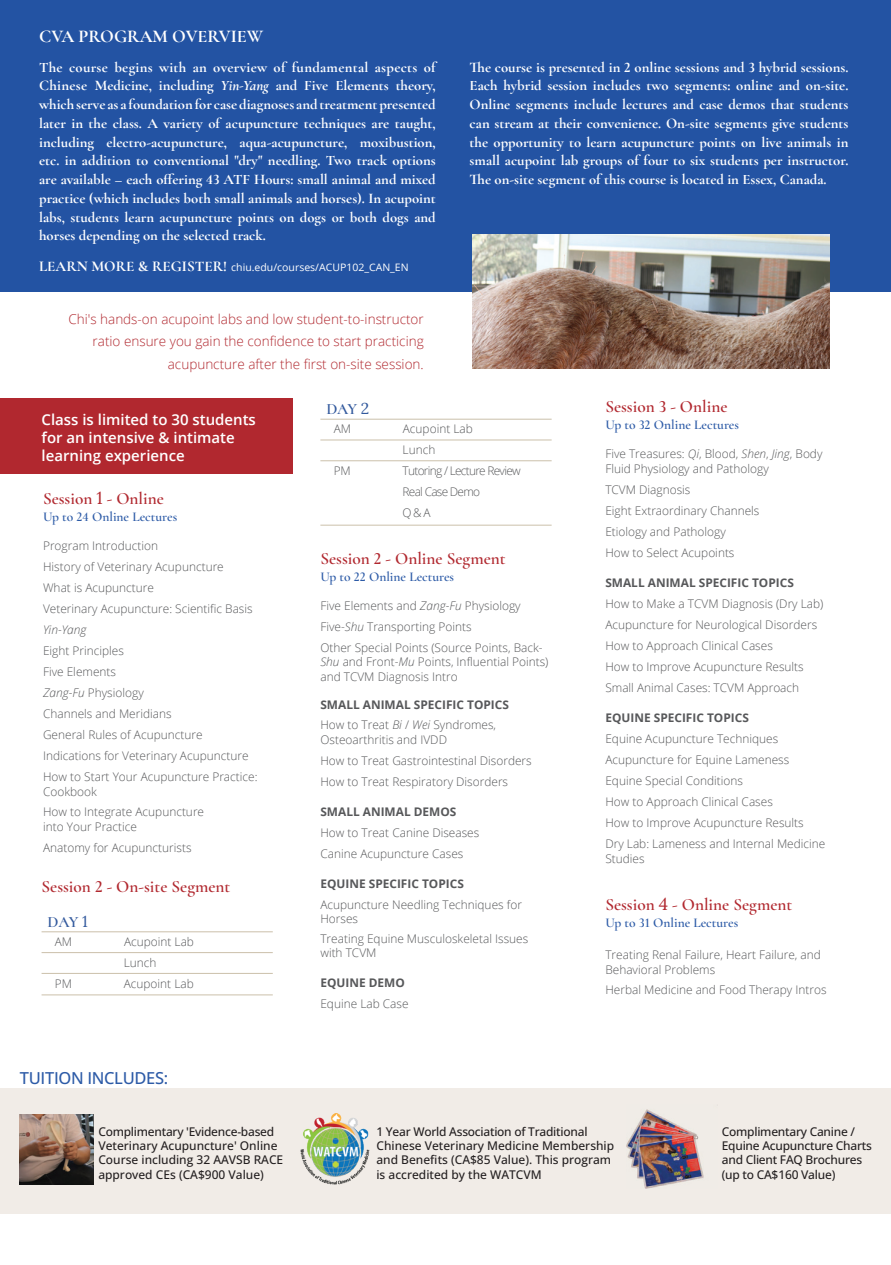
<style>
.page{position:relative;width:891px;height:1265px;background:#fff}
.page>*{position:absolute;margin:0;border:0;box-sizing:border-box;transform-origin:0 0}
.t1{font:700 18px "Cormorant Garamond";color:#fff}
.t2{font:600 17.25px "Cormorant Garamond";color:#b1282f}
.t3{font:500 16.5px "Open Sans";letter-spacing:-.02em;color:#2d5ba7}
.t4{font:600 15.75px "Cormorant Garamond";letter-spacing:-.035em;color:#32599d}
.t5{font:600 15px/18px "Open Sans";color:#fff}
.t6{font:700 14.7px/18.8px "Cormorant Garamond";color:#fff;text-align:justify}
.t7{font:300 13.5px/22.2px "Open Sans";color:#b1282f;text-align:right}
.t8{font:600 13.5px "Cormorant Garamond";color:#2d5ba7}
.t9{font:500 12px/14.4px "Open Sans";color:#231f20}
.t10{font:500 12px/14.4px "Open Sans";letter-spacing:-.02em;color:#231f20}
.t11{font:300 11.85px/21px "Open Sans";color:#57585a}
.t12{font:700 11.85px/20.2px "Open Sans";color:#57585a}
.t13{font:300 11.85px/21px "Open Sans";letter-spacing:-.06em;color:#57585a}
.t14{font:italic 300 11.85px "Open Sans";color:#57585a}
.t15{font:10.35px "Open Sans";color:#fff}
.s1{font-style:italic}
.s2{font-family:"Cormorant Garamond";font-weight:700;font-size:15px}
.s3{font-family:"Lora";font-weight:400}
.s4{font-weight:300}
.s5{font-weight:300;font-style:italic}
</style>
<div class="page">
<div style="left:0;top:0;width:891px;height:291px;background:#2353a3"></div>
<img style="left:472px;top:234px;width:357px;height:134px">
<div style="left:0;top:398px;width:293px;height:76px;background:#b1282f"></div>
<hr style="left:42px;top:931px;width:231px;height:1px;background:#cbc0aa">
<hr style="left:320px;top:419px;width:232px;height:1px;background:#cbc0aa">
<hr style="left:320px;top:525px;width:232px;height:1px;background:#cbc0aa">
<hr style="left:42px;top:952px;width:231px;height:1px;background:#cbc0aa">
<hr style="left:320px;top:440px;width:232px;height:1px;background:#cbc0aa">
<hr style="left:42px;top:973px;width:231px;height:1px;background:#cbc0aa">
<hr style="left:42px;top:994px;width:231px;height:1px;background:#cbc0aa">
<hr style="left:320px;top:460px;width:232px;height:1px;background:#cbc0aa">
<div style="left:0;top:1088px;width:891px;height:125px;background:#f1ece7"></div>
<img style="left:20px;top:1114px;width:74px;height:70px">
<img style="left:300px;top:1114px;width:70px;height:71px">
<img style="left:626px;top:1109px;width:78px;height:79px">
<h1 class="t1" style="left:39px;top:25px;width:226px">CVA PROGRAM OVERVIEW</h1>
<p class="t6" style="left:39px;top:57px;width:398px">The course begins with an overview of fundamental aspects of Chinese Medicine, including <span class="s1">Yin-Yang</span> and Five Elements theory, which serve as a foundation for case diagnoses and treatment presented later in the class. A variety of acupuncture techniques are taught, including electro-acupuncture, aqua-acupuncture, moxibustion, etc. in addition to conventional "dry" needling. Two track options are available – each offering 43 ATF Hours: small animal and mixed practice (which includes both small animals and horses). In acupoint labs, students learn acupuncture points on dogs or both dogs and horses depending on the selected track.</p>
<p class="t6" style="left:470px;top:57px;width:380px">The course is presented in 2 online sessions and 3 hybrid sessions.<br>Each hybrid session includes two segments: online and on-site.<br>Online segments include lectures and case demos that students can stream at their convenience. On-site segments give students the opportunity to learn acupuncture points on live animals in small acupoint lab groups of four to six students per instructor.<br>The on-site segment of this course is located in Essex, Canada.</p>
<p class="t15" style="left:39px;top:260px;width:371px"><span class="s2">LEARN MORE &amp; REGISTER!</span> chiu.edu/courses/ACUP102_CAN_EN</p>
<p class="t7" style="left:68px;top:308px;width:357px">Chi's hands-on acupoint labs and low student-to-instructor ratio ensure you gain the confidence to start practicing acupuncture after the first on-site session.</p>
<p class="t5" style="left:42px;top:410px;width:216px">Class is limited to 30 students</p>
<p class="t5" style="left:42px;top:428px;width:195px">for an intensive &amp; intimate learning experience</p>
<h2 class="t2" style="left:43px;top:488px;width:122px">Session <span class="s3">1</span> - Online</h2>
<p class="t8" style="left:43px;top:509px;width:136px">Up to 24 Online Lectures</p>
<p class="t11" style="left:43px;top:535px;width:211px">Program Introduction<br>History of Veterinary Acupuncture<br>What is Acupuncture<br>Veterinary Acupuncture: Scientific Basis</p>
<p class="t14" style="left:43px;top:621px;width:45px">Yin-Yang</p>
<p class="t11" style="left:43px;top:640px;width:216px">Eight Principles<br>Five Elements<br><span class="s1">Zang-Fu</span> Physiology<br>Channels and Meridians<br>General Rules of Acupuncture<br>Indications for Veterinary Acupuncture<br>How to Start Your Acupuncture Practice:</p>
<p class="t11" style="left:43px;top:781px;width:163px;line-height:20.2px">Cookbook<br>How to Integrate Acupuncture</p>
<p class="t11" style="left:43px;top:816px;width:150px;line-height:20.2px">into Your Practice<br>Anatomy for Acupuncturists</p>
<h2 class="t2" style="left:42px;top:876px;width:190px">Session 2 - On-site Segment</h2>
<h3 class="t4" style="left:48px;top:912px;width:42px">DAY <span class="s3">1</span></h3>
<p class="t11" style="left:55px;top:930px;width:19px">AM</p>
<p class="t11" style="left:124px;top:930px;width:72px">Acupoint Lab<br>Lunch</p>
<p class="t11" style="left:55px;top:972px;width:19px">PM</p>
<p class="t11" style="left:124px;top:972px;width:72px">Acupoint Lab</p>
<h3 class="t3" style="left:20px;top:1066px;width:150px">TUITION INCLUDES:</h3>
<h3 class="t4" style="left:326px;top:399px;width:45px">DAY <span class="s3">2</span></h3>
<p class="t11" style="left:334px;top:418px;width:19px">AM</p>
<p class="t11" style="left:403px;top:418px;width:72px">Acupoint Lab<br>Lunch</p>
<p class="t11" style="left:334px;top:460px;width:19px">PM</p>
<p class="t13" style="left:403px;top:460px;width:120px">Tutoring / Lecture Review<br>Real Case Demo<br>Q &amp; A</p>
<h2 class="t2" style="left:320px;top:548px;width:187px">Session 2 - Online Segment</h2>
<p class="t8" style="left:320px;top:569px;width:135px">Up to 22 Online Lectures</p>
<p class="t11" style="left:320px;top:595px;width:224px">Five Elements and <span class="s1">Zang-Fu</span> Physiology<br>Five-<span class="s1">Shu</span> Transporting Points<br>Other Special Points (Source Points, Back-</p>
<p class="t11" style="left:320px;top:654px;width:230px;line-height:14.2px"><span class="s1">Shu</span> and Front-<span class="s1">Mu</span> Points, Influential Points) and TCVM Diagnosis Intro</p>
<p class="t12" style="left:320px;top:694px;width:190px">SMALL ANIMAL SPECIFIC TOPICS<br><span class="s4">How to Treat</span> <span class="s5">Bi</span> <span class="s4">/</span> <span class="s5">Wei</span> <span class="s4">Syndromes,</span></p>
<p class="t11" style="left:320px;top:728px;width:213px">Osteoarthritis and IVDD<br>How to Treat Gastrointestinal Disorders<br>How to Treat Respiratory Disorders</p>
<p class="t12" style="left:320px;top:801px;width:138px">SMALL ANIMAL DEMOS</p>
<p class="t11" style="left:320px;top:821px;width:160px">How to Treat Canine Diseases<br>Canine Acupuncture Cases</p>
<p class="t12" style="left:320px;top:873px;width:145px">EQUINE SPECIFIC TOPICS</p>
<p class="t11" style="left:320px;top:897px;width:203px;line-height:14.2px">Acupuncture Needling Techniques for<br>Horses</p>
<p class="t11" style="left:320px;top:931px;width:209px;line-height:14.2px">Treating Equine Musculoskeletal Issues with TCVM</p>
<p class="t12" style="left:320px;top:972px;width:86px">EQUINE DEMO</p>
<p class="t11" style="left:320px;top:993px;width:90px">Equine Lab Case</p>
<h2 class="t2" style="left:605px;top:396px;width:124px">Session 3 - Online</h2>
<p class="t8" style="left:605px;top:416px;width:135px">Up to 32 Online Lectures</p>
<p class="t11" style="left:605px;top:445px;width:219px;line-height:15px">Five Treasures: <span class="s1">Qi</span>, Blood, <span class="s1">Shen</span>, <span class="s1">Jing</span>, Body<br>Fluid Physiology and Pathology</p>
<p class="t11" style="left:605px;top:478px;width:156px">TCVM Diagnosis<br>Eight Extraordinary Channels<br>Etiology and Pathology<br>How to Select Acupoints</p>
<p class="t12" style="left:605px;top:572px;width:190px">SMALL ANIMAL SPECIFIC TOPICS</p>
<p class="t11" style="left:605px;top:592px;width:220px">How to Make a TCVM Diagnosis (Dry Lab)<br>Acupuncture for Neurological Disorders How to Approach Clinical Cases<br>How to Improve Acupuncture Results Small Animal Cases: TCVM Approach</p>
<p class="t12" style="left:605px;top:707px;width:145px">EQUINE SPECIFIC TOPICS</p>
<p class="t11" style="left:605px;top:727px;width:222px">Equine Acupuncture Techniques Acupuncture for Equine Lameness Equine Special Conditions<br>How to Approach Clinical Cases<br>How to Improve Acupuncture Results<br>Dry Lab: Lameness and Internal Medicine</p>
<p class="t11" style="left:605px;top:847px;width:41px">Studies</p>
<h2 class="t2" style="left:605px;top:894px;width:188px">Session <span class="s3">4</span> - Online Segment</h2>
<p class="t8" style="left:605px;top:914px;width:134px">Up to 31 Online Lectures</p>
<p class="t11" style="left:605px;top:946px;width:217px;line-height:15px">Treating Renal Failure, Heart Failure, and<br>Behavioral Problems</p>
<p class="t11" style="left:605px;top:979px;width:223px">Herbal Medicine and Food Therapy Intros</p>
<p class="t9" style="left:98px;top:1123px;width:186px">Complimentary 'Evidence-based<br>Veterinary Acupuncture' Online<br>Course including 32 AAVSB RACE approved CEs (CA$900 Value)</p>
<p class="t9" style="left:376px;top:1123px;width:239px">1 Year World Association of Traditional Chinese Veterinary Medicine Membership and Benefits (CA$85 Value). This program is accredited by the WATCVM</p>
<p class="t10" style="left:722px;top:1123px;width:152px">Complimentary Canine /<br>Equine Acupuncture Charts and Client FAQ Brochures (up to CA$160 Value)</p>
</div>
